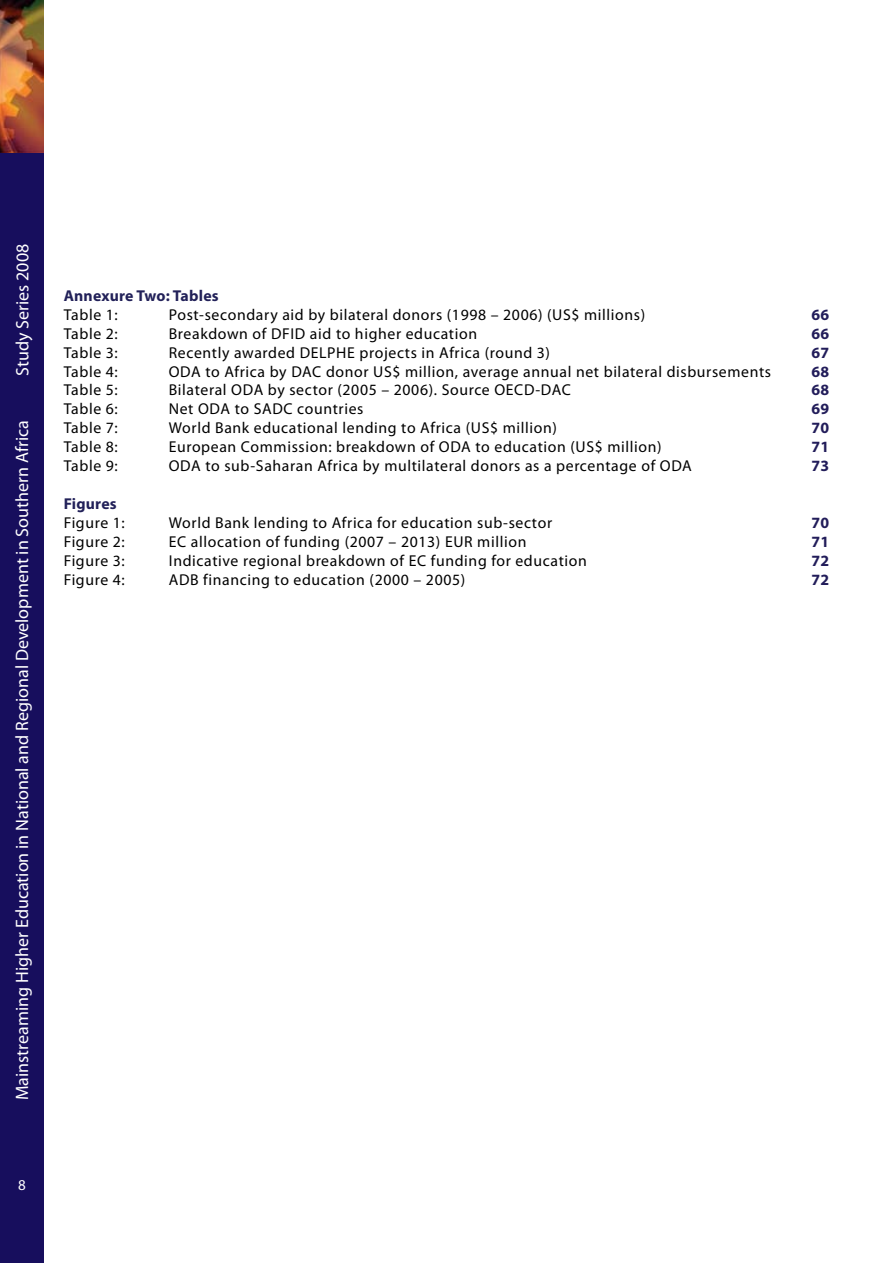
<style>
.page{position:relative;width:893px;height:1263px;background:#fff}
.page>*{position:absolute;margin:0;border:0;box-sizing:border-box;transform-origin:0 0}
.t1{font:18px "Myriad Pro";color:#fff}
.t2{font:15.75px "Myriad Pro";letter-spacing:.04em;color:#000}
.t3{font:700 15.75px "Myriad Pro";letter-spacing:.015em;color:#221d5a}
.t4{font:700 15.75px "Myriad Pro";letter-spacing:.015em;color:#222159}
.t5{font:15px "Myriad Pro";color:#fff}
</style>
<div class="page">
<div style="left:0;top:0;width:43px;height:1263px;background:#170e5d"></div>
<img style="left:0;top:0;width:43px;height:152px">
<p class="t1" style="left:11px;top:376px;width:134px;rotate:-90deg">Study Series 2008</p>
<p class="t1" style="left:11px;top:1100px;width:682px;rotate:-90deg">Mainstreaming Higher Education in National and Regional Development in Southern Africa</p>
<p class="t4" style="left:64px;top:285px;width:156px">Annexure Two: Tables</p>
<p class="t2" style="left:64px;top:305px;width:56px">Table 1:</p>
<p class="t2" style="left:169px;top:305px;width:478px">Post-secondary aid by bilateral donors (1998 – 2006) (US$ millions)</p>
<p class="t3" style="left:811px;top:304px;width:19px">66</p>
<p class="t2" style="left:64px;top:324px;width:56px">Table 2:</p>
<p class="t2" style="left:169px;top:324px;width:310px">Breakdown of DFID aid to higher education</p>
<p class="t3" style="left:811px;top:323px;width:19px">66</p>
<p class="t2" style="left:64px;top:343px;width:56px">Table 3:</p>
<p class="t2" style="left:169px;top:343px;width:383px">Recently awarded DELPHE projects in Africa (round 3)</p>
<p class="t3" style="left:811px;top:342px;width:19px">67</p>
<p class="t2" style="left:64px;top:362px;width:56px">Table 4:</p>
<p class="t2" style="left:169px;top:362px;width:604px">ODA to Africa by DAC donor US$ million, average annual net bilateral disbursements</p>
<p class="t3" style="left:811px;top:361px;width:19px">68</p>
<p class="t2" style="left:64px;top:380px;width:56px">Table 5:</p>
<p class="t2" style="left:169px;top:380px;width:404px">Bilateral ODA by sector (2005 – 2006). Source OECD-DAC</p>
<p class="t3" style="left:811px;top:380px;width:19px">68</p>
<p class="t2" style="left:64px;top:399px;width:56px">Table 6:</p>
<p class="t2" style="left:169px;top:399px;width:196px">Net ODA to SADC countries</p>
<p class="t3" style="left:811px;top:399px;width:19px">69</p>
<p class="t2" style="left:64px;top:418px;width:56px">Table 7:</p>
<p class="t2" style="left:169px;top:418px;width:390px">World Bank educational lending to Africa (US$ million)</p>
<p class="t3" style="left:811px;top:418px;width:19px">70</p>
<p class="t2" style="left:64px;top:437px;width:56px">Table 8:</p>
<p class="t2" style="left:169px;top:437px;width:494px">European Commission: breakdown of ODA to education (US$ million)</p>
<p class="t3" style="left:811px;top:437px;width:19px">71</p>
<p class="t2" style="left:64px;top:456px;width:56px">Table 9:</p>
<p class="t2" style="left:169px;top:456px;width:525px">ODA to sub-Saharan Africa by multilateral donors as a percentage of ODA</p>
<p class="t3" style="left:811px;top:455px;width:19px">73</p>
<p class="t4" style="left:64px;top:493px;width:54px">Figures</p>
<p class="t2" style="left:64px;top:513px;width:63px">Figure 1:</p>
<p class="t2" style="left:169px;top:513px;width:385px">World Bank lending to Africa for education sub-sector</p>
<p class="t3" style="left:811px;top:512px;width:19px">70</p>
<p class="t2" style="left:64px;top:532px;width:63px">Figure 2:</p>
<p class="t2" style="left:169px;top:532px;width:359px">EC allocation of funding (2007 – 2013) EUR million</p>
<p class="t3" style="left:811px;top:531px;width:19px">71</p>
<p class="t2" style="left:64px;top:551px;width:63px">Figure 3:</p>
<p class="t2" style="left:169px;top:551px;width:420px">Indicative regional breakdown of EC funding for education</p>
<p class="t3" style="left:811px;top:550px;width:19px">72</p>
<p class="t2" style="left:64px;top:569px;width:63px">Figure 4:</p>
<p class="t2" style="left:169px;top:569px;width:298px">ADB financing to education (2000 – 2005)</p>
<p class="t3" style="left:811px;top:569px;width:19px">72</p>
<p class="t5" style="left:18px;top:1176px;width:9px">8</p>
</div>
